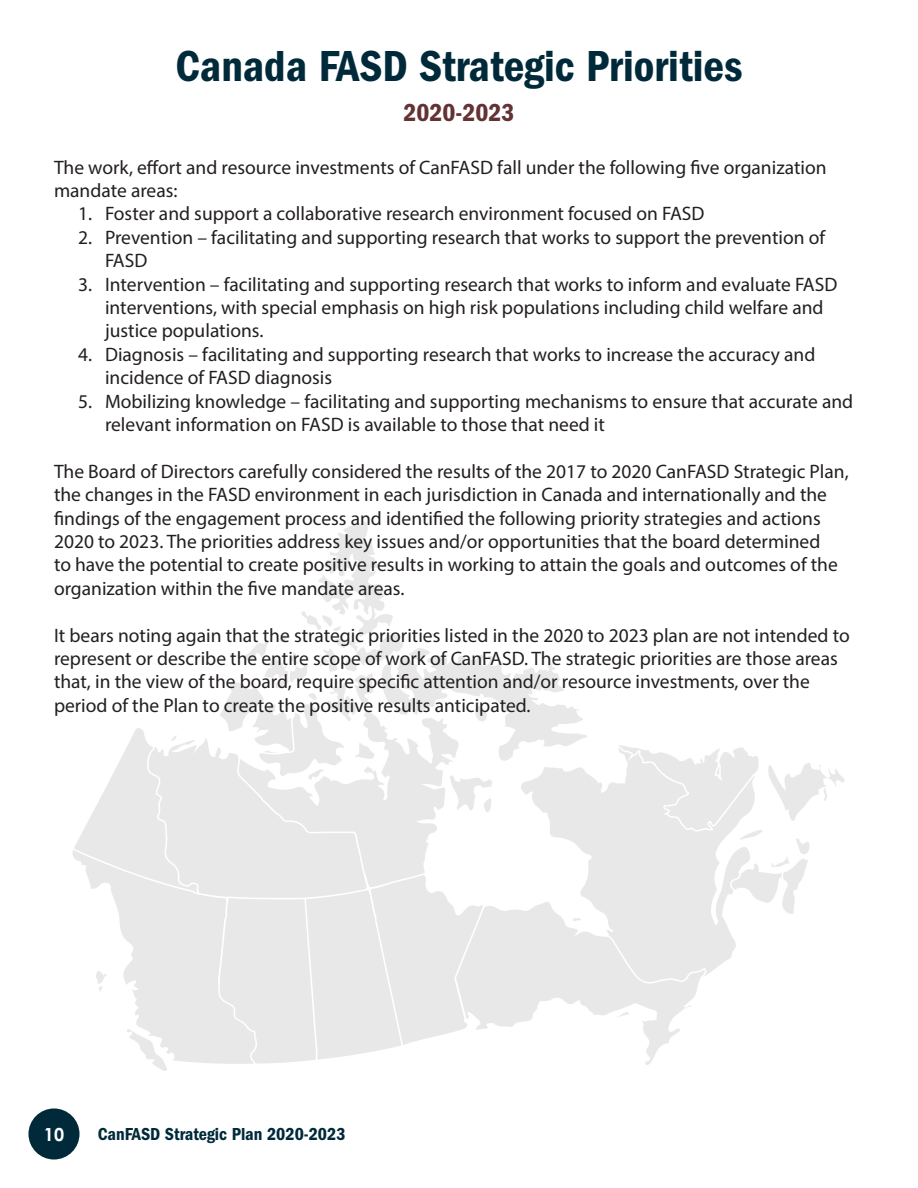
<style>
.page{position:relative;width:918px;height:1188px;background:#fff}
.page>*{position:absolute;margin:0;border:0;box-sizing:border-box;transform-origin:0 0}
.t1{font:45px "Franklin Gothic LT Pro Cn Dm";color:#002a3a}
.t2{font:25.5px "Franklin Gothic LT Pro Cn Dm";color:#643234}
.t3{font:19.5px/23.4px "Myriad Pro";color:#231f20}
.t4{font:18px "Franklin Gothic LT Pro Cn Dm";color:#002a3a}
.t5{font:700 18px "Century Gothic Pro";color:#fff}
</style>
<div class="page">
<div style="left:28px;top:1108px;width:52px;height:52px;background:#002a3a;border-radius:50%"></div>
<svg style="left:72px;top:521px;width:772px;height:550px"></svg>
<p class="t1" style="left:175px;top:40px;width:569px">Canada FASD Strategic Priorities</p>
<p class="t2" style="left:403px;top:98px;width:113px">2020-2023</p>
<p class="t3" style="left:54px;top:155px;width:774px">The work, effort and resource investments of CanFASD fall under the following five organization mandate areas:</p>
<p class="t3" style="left:78px;top:202px;width:628px">1. Foster and support a collaborative research environment focused on FASD</p>
<p class="t3" style="left:105px;top:225px;width:722px;text-indent:-27px">2. Prevention – facilitating and supporting research that works to support the prevention of<br>FASD</p>
<p class="t3" style="left:105px;top:272px;width:734px;text-indent:-27px">3. Intervention – facilitating and supporting research that works to inform and evaluate FASD interventions, with special emphasis on high risk populations including child welfare and justice populations.</p>
<p class="t3" style="left:105px;top:342px;width:712px;text-indent:-27px">4. Diagnosis – facilitating and supporting research that works to increase the accuracy and incidence of FASD diagnosis</p>
<p class="t3" style="left:105px;top:389px;width:750px;text-indent:-27px">5. Mobilizing knowledge – facilitating and supporting mechanisms to ensure that accurate and relevant information on FASD is available to those that need it</p>
<p class="t3" style="left:54px;top:459px;width:796px">The Board of Directors carefully considered the results of the 2017 to 2020 CanFASD Strategic Plan, the changes in the FASD environment in each jurisdiction in Canada and internationally and the findings of the engagement process and identified the following priority strategies and actions 2020 to 2023. The priorities address key issues and/or opportunities that the board determined</p>
<p class="t3" style="left:54px;top:553px;width:785px">to have the potential to create positive results in working to attain the goals and outcomes of the organization within the five mandate areas.</p>
<p class="t3" style="left:54px;top:623px;width:797px">It bears noting again that the strategic priorities listed in the 2020 to 2023 plan are not intended to represent or describe the entire scope of work of CanFASD. The strategic priorities are those areas that, in the view of the board, require specific attention and/or resource investments, over the period of the Plan to create the positive results anticipated.</p>
<p class="t5" style="left:44px;top:1123px;width:22px">10</p>
<p class="t4" style="left:98px;top:1124px;width:249px">CanFASD Strategic Plan 2020-2023</p>
</div>
